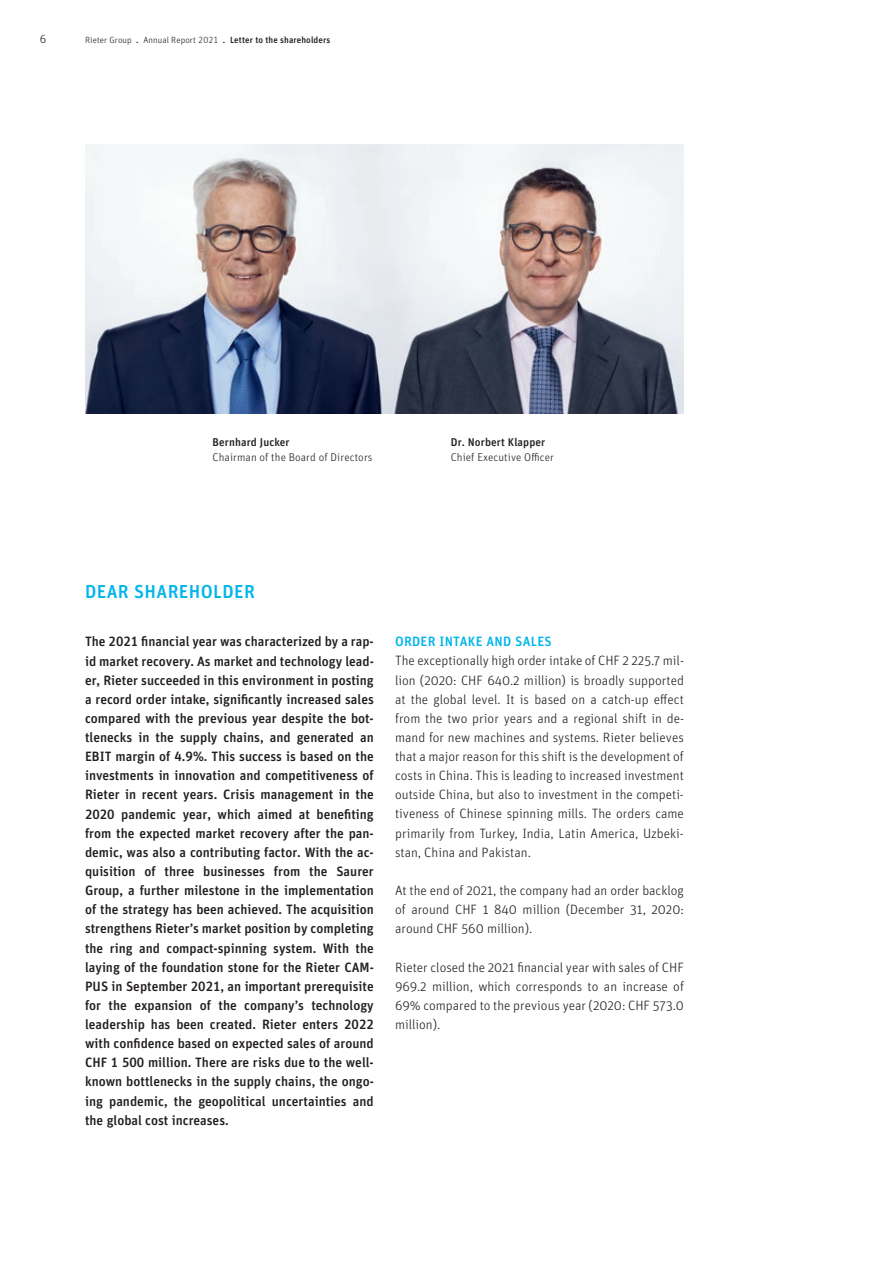
<style>
.page{position:relative;width:893px;height:1263px;background:#fff}
.page>*{position:absolute;margin:0;border:0;box-sizing:border-box;transform-origin:0 0}
.t1{font:18.75px "Rieter Unit OT Medium";letter-spacing:.02em;color:#02b5eb}
.t2{font:13.5px/19.2px "Rieter Unit OT Medium";color:#231f20;text-align:justify}
.t3{font:13.5px/19.2px "Rieter Unit OT Light";color:#231f20;text-align:justify}
.t4{font:13.5px "Rieter Unit OT Medium";letter-spacing:.02em;color:#02b5eb}
.t5{font:12px "Rieter Unit OT Light";color:#231f20}
.t6{font:11.25px "Rieter Unit OT Light";letter-spacing:.01em;color:#231f20}
.t7{font:11.25px "Rieter Unit OT Medium";letter-spacing:.01em;color:#231f20}
.t8{font:9px "Rieter Unit OT Light";letter-spacing:.01em;color:#231f20}
.s1{font-family:"Rieter Unit OT Medium"}
</style>
<div class="page">
<img style="left:85px;top:144px;width:599px;height:270px">
<p class="t5" style="left:40px;top:32px;width:8px">6</p>
<p class="t8" style="left:85px;top:34px;width:247px">Rieter Group <span class="s1">.</span> Annual Report 2021 <span class="s1">. Letter to the shareholders</span></p>
<p class="t7" style="left:213px;top:435px;width:79px">Bernhard Jucker</p>
<p class="t6" style="left:213px;top:451px;width:161px">Chairman of the Board of Directors</p>
<p class="t7" style="left:451px;top:435px;width:96px">Dr. Norbert Klapper</p>
<p class="t6" style="left:451px;top:451px;width:105px">Chief Executive Officer</p>
<h1 class="t1" style="left:85px;top:580px;width:171px">DEAR SHAREHOLDER</h1>
<p class="t2" style="left:85px;top:633px;width:290px">The 2021 financial year was characterized by a rap&shy;id market recovery. As market and technology lead&shy;er, Rieter succeeded in this environment in posting a record order intake, significantly increased sales compared with the previous year despite the bot&shy;tlenecks in the supply chains, and generated an EBIT margin of 4.9%. This success is based on the investments in innovation and competitiveness of Rieter in recent years. Crisis management in the 2020 pandemic year, which aimed at benefiting from the expected market recovery after the pan&shy;demic, was also a contributing factor. With the ac&shy;quisition of three businesses from the Saurer Group, a further milestone in the implementation of the strategy has been achieved. The acquisition strengthens Rieter’s market position by completing the ring and compact-spinning system. With the laying of the foundation stone for the Rieter CAM-PUS in September 2021, an important prerequisite for the expansion of the company’s technology leadership has been created. Rieter enters 2022 with confidence based on expected sales of around CHF 1 500 million. There are risks due to the well&shy;known bottlenecks in the supply chains, the ongo&shy;ing pandemic, the geopolitical uncertainties and the global cost increases.</p>
<p class="t4" style="left:395px;top:633px;width:158px">ORDER INTAKE AND SALES</p>
<p class="t3" style="left:395px;top:651px;width:290px">The exceptionally high order intake of CHF 2 225.7 mil&shy;lion (2020: CHF 640.2 million) is broadly supported at the global level. It is based on a catch-up effect from the two prior years and a regional shift in de&shy;mand for new machines and systems. Rieter believes that a major reason for this shift is the development of costs in China. This is leading to increased investment outside China, but also to investment in the competi&shy;tiveness of Chinese spinning mills. The orders came primarily from Turkey, India, Latin America, Uzbeki&shy;stan, China and Pakistan.</p>
<p class="t3" style="left:395px;top:881px;width:290px">At the end of 2021, the company had an order backlog of around CHF 1 840 million (December 31, 2020: around CHF 560 million).</p>
<p class="t3" style="left:395px;top:957px;width:290px">Rieter closed the 2021 financial year with sales of CHF 969.2 million, which corresponds to an increase of 69% compared to the previous year (2020: CHF 573.0 million).</p>
</div>
